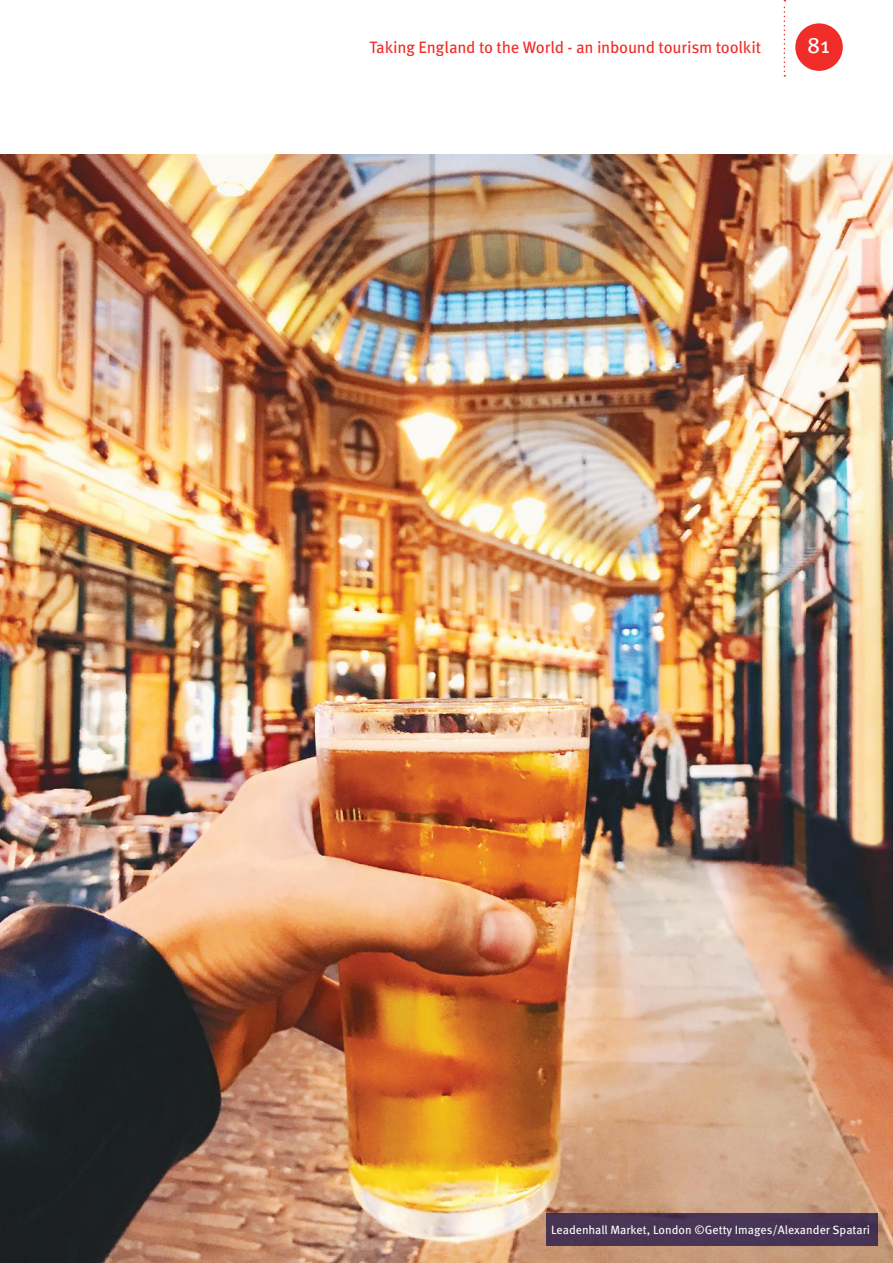
<style>
.page{position:relative;width:893px;height:1263px;background:#fff}
.page>*{position:absolute;margin:0;border:0;box-sizing:border-box;transform-origin:0 0}
.t1{font:22.5px "Meta Pro";color:#fff}
.t2{font:16.5px "Meta Pro";letter-spacing:-.015em;color:#f02d28}
.t3{font:12px "Meta Pro";color:#fff}
</style>
<div class="page">
<img style="left:0;top:154px;width:893px;height:1109px">
<svg style="left:784px;top:0;width:1px;height:77px"></svg>
<div style="left:795px;top:23px;width:48px;height:48px;background:#f02d28;border-radius:50%"></div>
<div style="left:546px;top:1213px;width:332px;height:33px;background:#483554"></div>
<h2 class="t2" style="left:369px;top:34px;width:393px">Taking England to the World - an inbound tourism toolkit</h2>
<h1 class="t1" style="left:807px;top:28px;width:24px">81</h1>
<p class="t3" style="left:551px;top:1220px;width:321px">Leadenhall Market, London ©Getty Images/Alexander Spatari</p>
</div>
